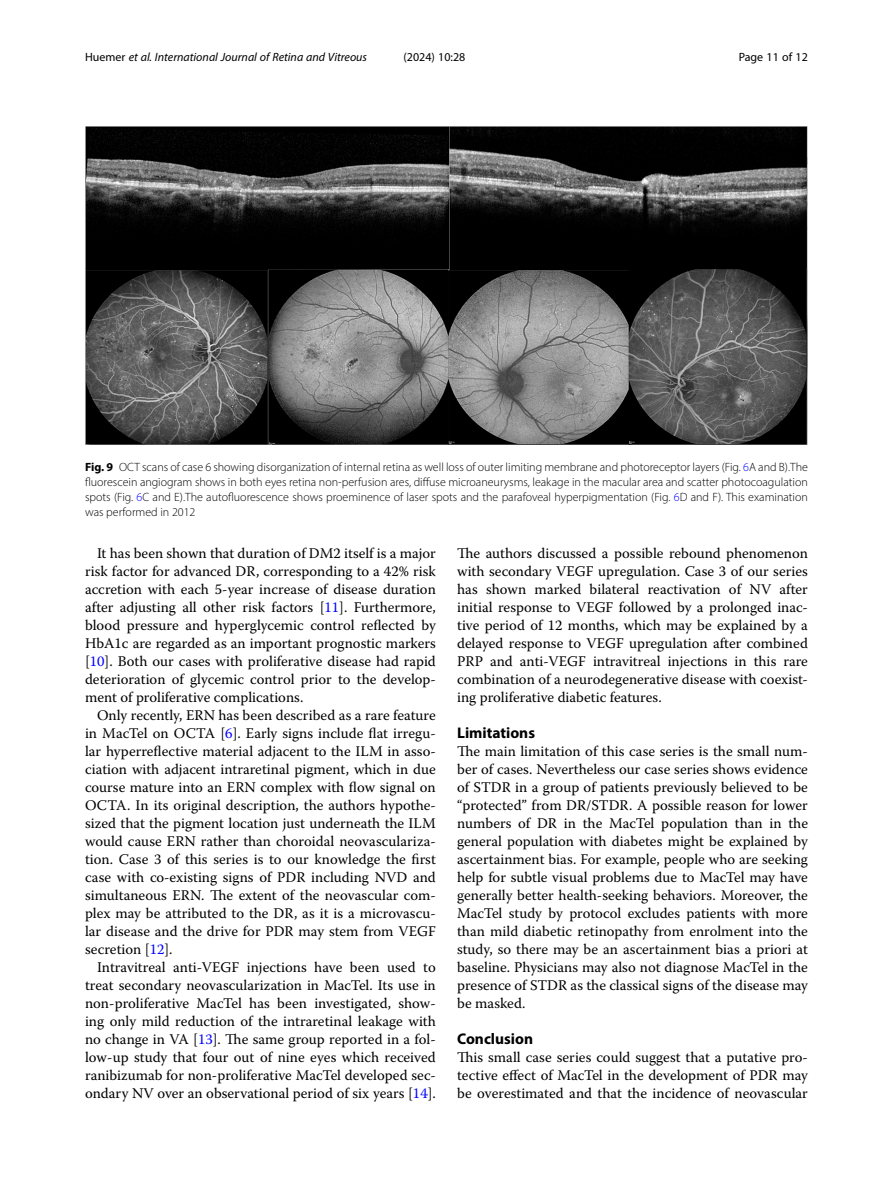
<style>
.page{position:relative;width:893px;height:1191px;background:#fff}
.page>*{position:absolute;margin:0;border:0;box-sizing:border-box;transform-origin:0 0}
.Head_1{font:700 15.45px "Myriad Pro";color:#000}
.Body_Text_Indent{font:14.7px/18px "Warnock Pro";color:#000;text-align:justify}
.Body_Text{font:14.7px/18px "Warnock Pro";color:#000;text-align:justify}
.Figure_Caption{font:300 12px/15px "Myriad Pro";color:#000;text-align:justify}
.t1{font:italic 12px "Myriad Pro";color:#000}
.t2{font:12px "Myriad Pro";color:#000}
.s1{font-style:normal}
.s2{font-weight:700}
.s3{color:#00f}
</style>
<div class="page">
<img style="left:85px;top:126px;width:723px;height:318px">
<p class="t1" style="left:85px;top:50px;width:284px"><span class="s1">Huemer</span> et al. International Journal of Retina and Vitreous</p>
<p class="t2" style="left:403px;top:50px;width:63px">(2024) 10:28</p>
<p class="t2" style="left:739px;top:50px;width:71px">Page 11 of 12</p>
<p class="Figure_Caption" style="left:85px;top:460px;width:724px"><span class="s2">Fig. 9</span> OCT scans of case 6 showing disorganization of internal retina as well loss of outer limiting membrane and photoreceptor layers (Fig. <span class="s3">6</span>A and B).The fluorescein angiogram shows in both eyes retina non-perfusion ares, diffuse microaneurysms, leakage in the macular area and scatter photocoagulation spots (Fig. <span class="s3">6</span>C and E).The autofluorescence shows proeminence of laser spots and the parafoveal hyperpigmentation (Fig. <span class="s3">6</span>D and F). This examination was performed in 2012</p>
<p class="Body_Text_Indent" style="left:85px;top:544px;width:352px;text-indent:12px">It has been shown that duration of DM2 itself is a major risk factor for advanced DR, corresponding to a 42% risk accretion with each 5-year increase of disease duration after adjusting all other risk factors [<span class="s3">11</span>]. Furthermore, blood pressure and hyperglycemic control reflected by HbA1c are regarded as an important prognostic markers [<span class="s3">10</span>]. Both our cases with proliferative disease had rapid deterioration of glycemic control prior to the develop&shy;ment of proliferative complications.</p>
<p class="Body_Text_Indent" style="left:85px;top:706px;width:352px;text-indent:12px">Only recently, ERN has been described as a rare feature in MacTel on OCTA [<span class="s3">6</span>]. Early signs include flat irregu&shy;lar hyperreflective material adjacent to the ILM in asso&shy;ciation with adjacent intraretinal pigment, which in due course mature into an ERN complex with flow signal on OCTA. In its original description, the authors hypothe&shy;sized that the pigment location just underneath the ILM would cause ERN rather than choroidal neovasculariza&shy;tion. Case 3 of this series is to our knowledge the first case with co-existing signs of PDR including NVD and simultaneous ERN. The extent of the neovascular com&shy;plex may be attributed to the DR, as it is a microvascu&shy;lar disease and the drive for PDR may stem from VEGF secretion [<span class="s3">12</span>].</p>
<p class="Body_Text_Indent" style="left:85px;top:958px;width:352px;text-indent:12px">Intravitreal anti-VEGF injections have been used to treat secondary neovascularization in MacTel. Its use in non-proliferative MacTel has been investigated, show&shy;ing only mild reduction of the intraretinal leakage with no change in VA [<span class="s3">13</span>]. The same group reported in a fol&shy;low-up study that four out of nine eyes which received ranibizumab for non-proliferative MacTel developed sec&shy;ondary NV over an observational period of six years [<span class="s3">14</span>].</p>
<p class="Body_Text_Indent" style="left:457px;top:544px;width:352px">The authors discussed a possible rebound phenomenon with secondary VEGF upregulation. Case 3 of our series has shown marked bilateral reactivation of NV after initial response to VEGF followed by a prolonged inac&shy;tive period of 12 months, which may be explained by a delayed response to VEGF upregulation after combined PRP and anti-VEGF intravitreal injections in this rare combination of a neurodegenerative disease with coexist&shy;ing proliferative diabetic features.</p>
<p class="Head_1" style="left:457px;top:723px;width:79px">Limitations</p>
<p class="Body_Text" style="left:457px;top:742px;width:352px">The main limitation of this case series is the small num&shy;ber of cases. Nevertheless our case series shows evidence of STDR in a group of patients previously believed to be “protected” from DR/STDR. A possible reason for lower numbers of DR in the MacTel population than in the general population with diabetes might be explained by ascertainment bias. For example, people who are seeking help for subtle visual problems due to MacTel may have generally better health-seeking behaviors. Moreover, the MacTel study by protocol excludes patients with more than mild diabetic retinopathy from enrolment into the study, so there may be an ascertainment bias a priori at baseline. Physicians may also not diagnose MacTel in the presence of STDR as the classical signs of the disease may be masked.</p>
<p class="Head_1" style="left:457px;top:1029px;width:77px">Conclusion</p>
<p class="Body_Text" style="left:457px;top:1048px;width:352px">This small case series could suggest that a putative pro&shy;tective effect of MacTel in the development of PDR may be overestimated and that the incidence of neovascular</p>
</div>
